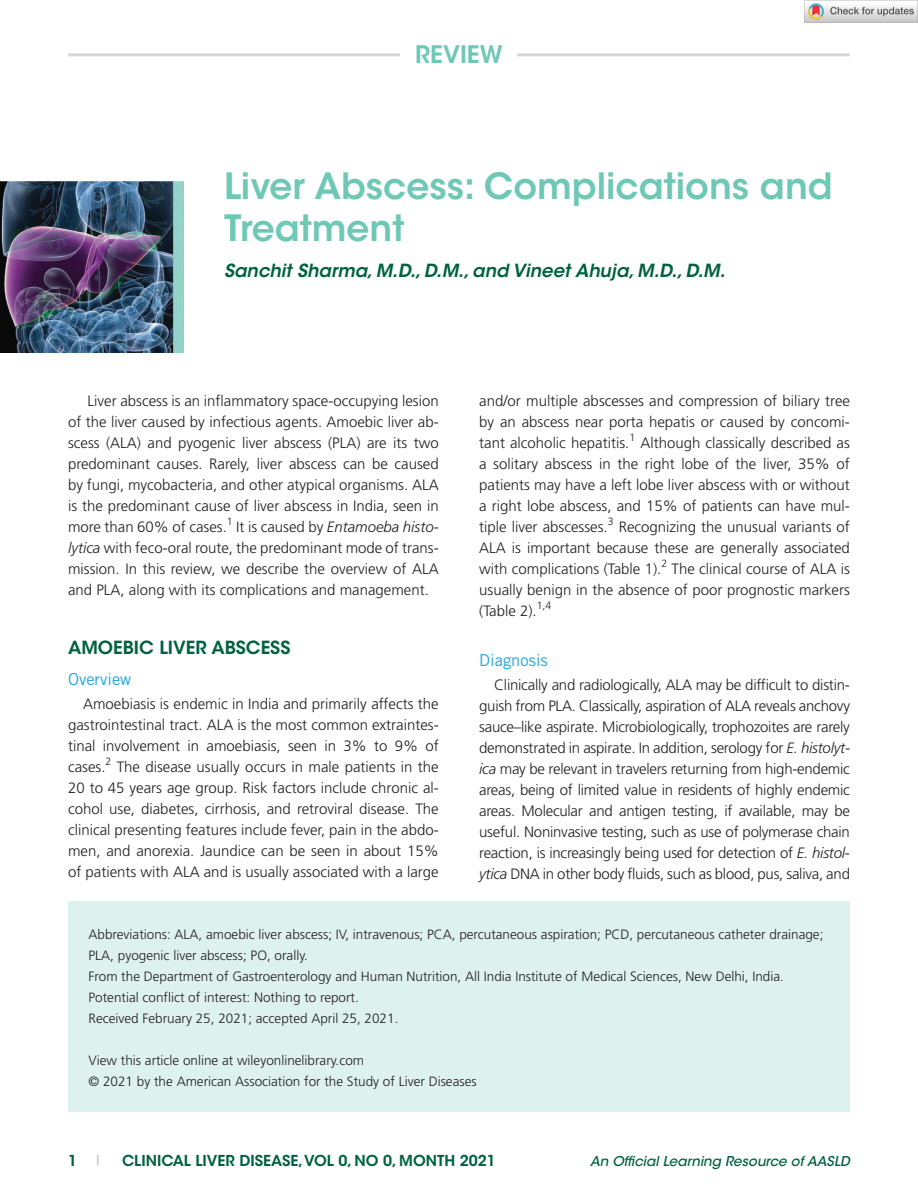
<style>
.page{position:relative;width:918px;height:1188px;background:#fff}
.page>*{position:absolute;margin:0;border:0;box-sizing:border-box;transform-origin:0 0}
.t1{font:600 36px/42px "ITC Avant Garde Std";color:#6fc8b6}
.t2{font:600 24px "ITC Avant Garde Std";color:#6fc8b6}
.t3{font:italic 600 18px "ITC Avant Garde Std";color:#006241}
.t4{font:600 18px "ITC Avant Garde Std";color:#006241}
.t5{font:16.5px "Trade Gothic LT Std";color:#22a7de}
.t6{font:300 15px/21px "Frutiger LT Std";color:#231f20;text-align:justify}
.t7{font:600 15px "ITC Avant Garde Std";color:#006241}
.t8{font:300 13.5px/21px "Frutiger LT Std";color:#231f20}
.t9{font:italic 500 13.5px "ITC Avant Garde Std";color:#006241}
.t10{font:300 10.5px "Frutiger LT Std";color:#231f20}
.s1{font-style:italic}
</style>
<div class="page">
<hr style="left:68px;top:53px;width:333px;height:3px;background:#d6d7d8">
<hr style="left:517px;top:53px;width:333px;height:3px;background:#d6d7d8">
<img style="left:0;top:182px;width:184px;height:171px">
<div style="left:68px;top:901px;width:782px;height:211px;background:#ddf1ef"></div>
<img style="left:804px;top:0;width:114px;height:22px">
<h2 class="t2" style="left:415px;top:39px;width:89px">Review</h2>
<h1 class="t1" style="left:224px;top:165px;width:610px">Liver Abscess: Complications and<br>Treatment</h1>
<p class="t3" style="left:224px;top:259px;width:503px">Sanchit Sharma, M.D., D.M., and Vineet Ahuja, M.D., D.M.</p>
<p class="t6" style="left:68px;top:391px;width:372px;text-indent:20px">Liver abscess is an inflammatory space-occupying lesion of the liver caused by infectious agents. Amoebic liver ab&shy;scess (ALA) and pyogenic liver abscess (PLA) are its two predominant causes. Rarely, liver abscess can be caused by fungi, mycobacteria, and other atypical organisms. ALA is the predominant cause of liver abscess in India, seen in more than 60% of cases.</p>
<p class="t10" style="left:227px;top:516px;width:7px">1</p>
<p class="t6" style="left:68px;top:517px;width:372px;text-indent:168px">It is caused by <span class="s1">Entamoeba histo&shy;lytica</span> with feco-oral route, the predominant mode of trans&shy;mission. In this review, we describe the overview of ALA and PLA, along with its complications and management.</p>
<p class="t4" style="left:68px;top:636px;width:102px">AMOEBIC LIVER</p>
<p class="t4" style="left:211px;top:636px;width:60px">ABSCESS</p>
<p class="t5" style="left:68px;top:669px;width:65px">Overview</p>
<p class="t6" style="left:68px;top:693px;width:372px;text-indent:15px">Amoebiasis is endemic in India and primarily affects the gastrointestinal tract. ALA is the most common extraintes&shy;tinal involvement in amoebiasis, seen in 3% to 9% of cases.</p>
<p class="t10" style="left:106px;top:756px;width:7px">2</p>
<p class="t6" style="left:68px;top:756px;width:372px;text-indent:49px">The disease usually occurs in male patients in the 20 to 45 years age group. Risk factors include chronic al&shy;cohol use, diabetes, cirrhosis, and retroviral disease. The clinical presenting features include fever, pain in the abdo&shy;men, and anorexia. Jaundice can be seen in about 15% of patients with ALA and is usually associated with a large</p>
<p class="t6" style="left:479px;top:391px;width:372px">and/or multiple abscesses and compression of biliary tree by an abscess near porta hepatis or caused by concomi&shy;tant alcoholic hepatitis.</p>
<p class="t10" style="left:629px;top:432px;width:7px">1</p>
<p class="t6" style="left:479px;top:433px;width:372px;text-indent:161px">Although classically described as a solitary abscess in the right lobe of the liver, 35% of patients may have a left lobe liver abscess with or without a right lobe abscess, and 15% of patients can have mul&shy;tiple liver abscesses.</p>
<p class="t10" style="left:608px;top:516px;width:7px">3</p>
<p class="t6" style="left:479px;top:517px;width:372px;text-indent:139px">Recognizing the unusual variants of ALA is important because these are generally associated with complications (Table 1).</p>
<p class="t10" style="left:661px;top:558px;width:7px">2</p>
<p class="t6" style="left:479px;top:559px;width:372px;text-indent:192px">The clinical course of ALA is usually benign in the absence of poor prognostic markers (Table 2).</p>
<p class="t10" style="left:537px;top:600px;width:16px">1,4</p>
<p class="t5" style="left:479px;top:650px;width:70px">Diagnosis</p>
<p class="t6" style="left:479px;top:675px;width:372px;text-indent:15px">Clinically and radiologically, ALA may be difficult to distin&shy;guish from PLA. Classically, aspiration of ALA reveals anchovy sauce–like aspirate. Microbiologically, trophozoites are rarely demonstrated in aspirate. In addition, serology for <span class="s1">E. histolyt&shy;ica</span> may be relevant in travelers returning from high-endemic areas, being of limited value in residents of highly endemic areas. Molecular and antigen testing, if available, may be useful. Noninvasive testing, such as use of polymerase chain reaction, is increasingly being used for detection of <span class="s1">E. histol&shy;ytica</span> DNA in other body fluids, such as blood, pus, saliva, and</p>
<p class="t8" style="left:89px;top:924px;width:736px">Abbreviations: ALA, amoebic liver abscess; IV, intravenous; PCA, percutaneous aspiration; PCD, percutaneous catheter drainage; PLA, pyogenic liver abscess; PO, orally.<br>From the Department of Gastroenterology and Human Nutrition, All India Institute of Medical Sciences, New Delhi, India.<br>Potential conflict of interest: Nothing to report.<br>Received February 25, 2021; accepted April 25, 2021.</p>
<p class="t8" style="left:89px;top:1050px;width:390px">View this article online at wileyonlinelibrary.com<br>© 2021 by the American Association for the Study of Liver Diseases</p>
<p class="t7" style="left:68px;top:1151px;width:36px">1 <sup>|</sup></p>
<p class="t7" style="left:122px;top:1151px;width:375px">Clinical Liver Disease, VOL 0, NO 0, MONTH 2021</p>
<p class="t9" style="left:590px;top:1152px;width:261px">An Official Learning Resource of AASLD</p>
</div>
